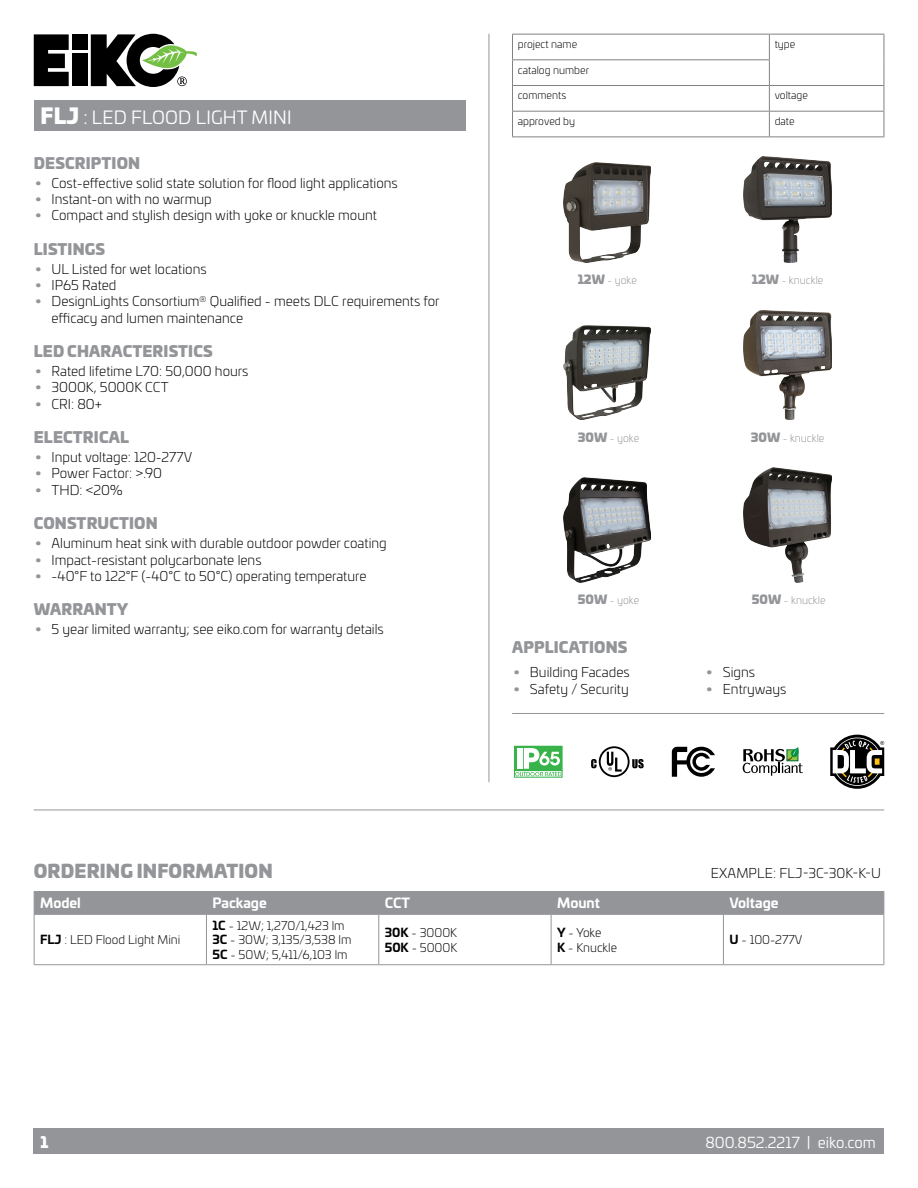
<style>
.page{position:relative;width:918px;height:1188px;background:#fff}
.page>*{position:absolute;margin:0;border:0;box-sizing:border-box;transform-origin:0 0}
.t1{font:18px "Univia Pro";letter-spacing:.01em;color:#fff}
.t2{font:18px "Univia Pro Ultra";letter-spacing:.01em;color:#939598}
.t3{font:15px "Univia Pro Ultra";letter-spacing:.01em;color:#939598}
.t4{font:15px "Univia Pro";color:#fff}
.t5{font:15px "Univia Pro Ultra";color:#fff}
.t6{font:300 13.5px/16.2px "Univia Pro";color:#000}
.t7{font:700 13.5px "Univia Pro";color:#fff}
.t8{font:300 12px/14.4px "Univia Pro";color:#000}
.t9{font:300 10.5px "Univia Pro";color:#000}
.t10{font:300 10.5px "Univia Pro";color:#939598}
.s1{font-family:"Univia Pro Ultra";font-size:21px}
.s2{font-weight:400;font-size:16.5px;color:#939598}
.s3{font-family:"Univia Pro Ultra";font-weight:400;font-size:12px}
.s4{font-weight:700}
</style>
<div class="page">
<div style="left:34px;top:1129px;width:850px;height:25px;background:#939598"></div>
<hr style="left:512px;top:34px;width:257px;height:1px;background:#808285">
<hr style="left:769px;top:34px;width:115px;height:1px;background:#808285">
<hr style="left:512px;top:59px;width:258px;height:1px;background:#808285">
<hr style="left:512px;top:85px;width:257px;height:1px;background:#808285">
<hr style="left:769px;top:85px;width:115px;height:1px;background:#808285">
<hr style="left:512px;top:111px;width:257px;height:1px;background:#808285">
<svg style="left:512px;top:35px;width:1px;height:102px"></svg>
<hr style="left:769px;top:111px;width:115px;height:1px;background:#808285">
<svg style="left:769px;top:35px;width:1px;height:102px"></svg>
<svg style="left:884px;top:35px;width:1px;height:102px"></svg>
<hr style="left:512px;top:137px;width:257px;height:1px;background:#808285">
<hr style="left:769px;top:137px;width:115px;height:1px;background:#808285">
<svg style="left:34px;top:34px;width:163px;height:53px"></svg>
<div style="left:34px;top:100px;width:432px;height:30px;background:#939598"></div>
<hr style="left:34px;top:891px;width:172px;height:1px;background:#939598">
<hr style="left:206px;top:891px;width:173px;height:1px;background:#939598">
<hr style="left:379px;top:891px;width:172px;height:1px;background:#939598">
<hr style="left:551px;top:891px;width:172px;height:1px;background:#939598">
<hr style="left:723px;top:891px;width:161px;height:1px;background:#939598">
<div style="left:34px;top:892px;width:851px;height:22px;background:#939598"></div>
<hr style="left:34px;top:914px;width:172px;height:1px;background:#939598">
<hr style="left:34px;top:915px;width:1px;height:49px;background:#939598">
<hr style="left:34px;top:964px;width:172px;height:1px;background:#939598">
<hr style="left:206px;top:914px;width:173px;height:1px;background:#939598">
<hr style="left:206px;top:915px;width:1px;height:49px;background:#939598">
<hr style="left:379px;top:914px;width:172px;height:1px;background:#939598">
<hr style="left:378px;top:915px;width:1px;height:49px;background:#939598">
<hr style="left:551px;top:914px;width:172px;height:1px;background:#939598">
<hr style="left:551px;top:915px;width:1px;height:49px;background:#939598">
<hr style="left:723px;top:914px;width:161px;height:1px;background:#939598">
<hr style="left:723px;top:915px;width:1px;height:49px;background:#939598">
<hr style="left:884px;top:915px;width:1px;height:49px;background:#939598">
<hr style="left:206px;top:964px;width:173px;height:1px;background:#939598">
<hr style="left:379px;top:964px;width:172px;height:1px;background:#939598">
<hr style="left:551px;top:964px;width:172px;height:1px;background:#939598">
<hr style="left:723px;top:964px;width:161px;height:1px;background:#939598">
<svg style="left:830px;top:735px;width:54px;height:54px"></svg>
<img style="left:744px;top:157px;width:87px;height:106px">
<img style="left:744px;top:311px;width:87px;height:109px">
<img style="left:744px;top:468px;width:87px;height:114px">
<img style="left:564px;top:162px;width:87px;height:101px">
<img style="left:564px;top:325px;width:87px;height:95px">
<img style="left:564px;top:478px;width:87px;height:104px">
<svg style="left:672px;top:747px;width:43px;height:30px"></svg>
<div style="left:514px;top:746px;width:48px;height:25px;border:1px solid #37b34a"></div>
<svg style="left:515px;top:748px;width:46px;height:28px"></svg>
<svg style="left:743px;top:747px;width:60px;height:29px"></svg>
<hr style="left:489px;top:34px;width:1px;height:748px;background:#939598">
<hr style="left:512px;top:713px;width:372px;height:1px;background:#939598">
<hr style="left:34px;top:810px;width:850px;height:1px;background:#939598">
<svg style="left:591px;top:746px;width:53px;height:31px"></svg>
<p class="t9" style="left:518px;top:37px;width:61px">project name</p>
<p class="t9" style="left:775px;top:37px;width:22px">type</p>
<p class="t9" style="left:518px;top:62px;width:73px">catalog number</p>
<p class="t9" style="left:518px;top:88px;width:50px">comments</p>
<p class="t9" style="left:775px;top:88px;width:35px">voltage</p>
<h1 class="t1" style="left:41px;top:104px;width:252px"><span class="s1">FLJ</span> : LED FLOOD LIGHT MINI</h1>
<p class="t9" style="left:518px;top:114px;width:59px">approved by</p>
<p class="t9" style="left:775px;top:114px;width:22px">date</p>
<p class="t3" style="left:34px;top:150px;width:108px">DESCRIPTION</p>
<p class="t6" style="left:34px;top:174px;width:366px"><span class="s2">•</span> Cost-effective solid state solution for flood light applications</p>
<p class="t6" style="left:34px;top:191px;width:179px"><span class="s2">•</span> Instant-on with no warmup</p>
<p class="t6" style="left:34px;top:207px;width:345px"><span class="s2">•</span> Compact and stylish design with yoke or knuckle mount</p>
<p class="t3" style="left:34px;top:236px;width:73px">LISTINGS</p>
<p class="t6" style="left:34px;top:260px;width:174px"><span class="s2">•</span> UL Listed for wet locations</p>
<p class="t6" style="left:34px;top:277px;width:84px"><span class="s2">•</span> IP65 Rated</p>
<p class="t6" style="left:52px;top:293px;width:390px;text-indent:-18px"><span class="s2">•</span> DesignLights Consortium<sup>®</sup> Qualified - meets DLC requirements for efficacy and lumen maintenance</p>
<p class="t3" style="left:34px;top:338px;width:180px">LED CHARACTERISTICS</p>
<p class="t6" style="left:34px;top:363px;width:216px"><span class="s2">•</span> Rated lifetime L70: 50,000 hours</p>
<p class="t6" style="left:34px;top:379px;width:136px"><span class="s2">•</span> 3000K, 5000K CCT</p>
<p class="t6" style="left:34px;top:395px;width:70px"><span class="s2">•</span> CRI: 80+</p>
<p class="t3" style="left:34px;top:424px;width:97px">ELECTRICAL</p>
<p class="t6" style="left:34px;top:449px;width:160px"><span class="s2">•</span> Input voltage: 120-277V</p>
<p class="t6" style="left:34px;top:465px;width:130px"><span class="s2">•</span> Power Factor: &gt;.90</p>
<p class="t6" style="left:34px;top:481px;width:90px"><span class="s2">•</span> THD: &lt;20%</p>
<p class="t3" style="left:34px;top:510px;width:125px">CONSTRUCTION</p>
<p class="t6" style="left:34px;top:535px;width:355px"><span class="s2">•</span> Aluminum heat sink with durable outdoor powder coating</p>
<p class="t6" style="left:34px;top:551px;width:229px"><span class="s2">•</span> Impact-resistant polycarbonate lens</p>
<p class="t6" style="left:34px;top:567px;width:335px"><span class="s2">•</span> -40°F to 122°F (-40°C to 50°C) operating temperature</p>
<p class="t3" style="left:34px;top:596px;width:96px">WARRANTY</p>
<p class="t6" style="left:34px;top:621px;width:352px"><span class="s2">•</span> 5 year limited warranty; see eiko.com for warranty details</p>
<p class="t10" style="left:578px;top:273px;width:61px"><span class="s3">12W</span> - yoke</p>
<p class="t10" style="left:752px;top:273px;width:73px"><span class="s3">12W</span> - knuckle</p>
<p class="t10" style="left:578px;top:430px;width:63px"><span class="s3">30W</span> - yoke</p>
<p class="t10" style="left:751px;top:430px;width:75px"><span class="s3">30W</span> - knuckle</p>
<p class="t10" style="left:578px;top:593px;width:63px"><span class="s3">50W</span> - yoke</p>
<p class="t10" style="left:752px;top:593px;width:75px"><span class="s3">50W</span> - knuckle</p>
<p class="t3" style="left:512px;top:635px;width:117px">APPLICATIONS</p>
<p class="t6" style="left:512px;top:664px;width:119px"><span class="s2">•</span> Building Facades</p>
<p class="t6" style="left:512px;top:680px;width:118px"><span class="s2">•</span> Safety / Security</p>
<p class="t6" style="left:705px;top:664px;width:52px"><span class="s2">•</span> Signs</p>
<p class="t6" style="left:705px;top:680px;width:83px"><span class="s2">•</span> Entryways</p>
<h1 class="t2" style="left:34px;top:856px;width:240px">ORDERING INFORMATION</h1>
<p class="t6" style="left:711px;top:865px;width:172px">EXAMPLE: FLJ-3C-30K-K-U</p>
<p class="t7" style="left:40px;top:892px;width:42px">Model</p>
<p class="t7" style="left:212px;top:892px;width:56px">Package</p>
<p class="t7" style="left:385px;top:892px;width:27px">CCT</p>
<p class="t7" style="left:557px;top:892px;width:44px">Mount</p>
<p class="t7" style="left:729px;top:892px;width:51px">Voltage</p>
<p class="t8" style="left:40px;top:932px;width:142px"><span class="s4">FLJ</span> : LED Flood Light Mini</p>
<p class="t8" style="left:212px;top:918px;width:140px"><span class="s4">1C</span> - 12W; 1,270/1,423 lm<br><span class="s4">3C</span> - 30W; 3,135/3,538 lm<br><span class="s4">5C</span> - 50W; 5,411/6,103 lm</p>
<p class="t8" style="left:385px;top:925px;width:74px"><span class="s4">30K</span> - 3000K<br><span class="s4">50K</span> - 5000K</p>
<p class="t8" style="left:557px;top:925px;width:61px"><span class="s4">Y</span> - Yoke<br><span class="s4">K</span> - Knuckle</p>
<p class="t8" style="left:729px;top:932px;width:75px"><span class="s4">U</span> - 100-277V</p>
<p class="t5" style="left:41px;top:1129px;width:9px">1</p>
<p class="t4" style="left:705px;top:1131px;width:172px">800.852.2217 | eiko.com</p>
</div>
